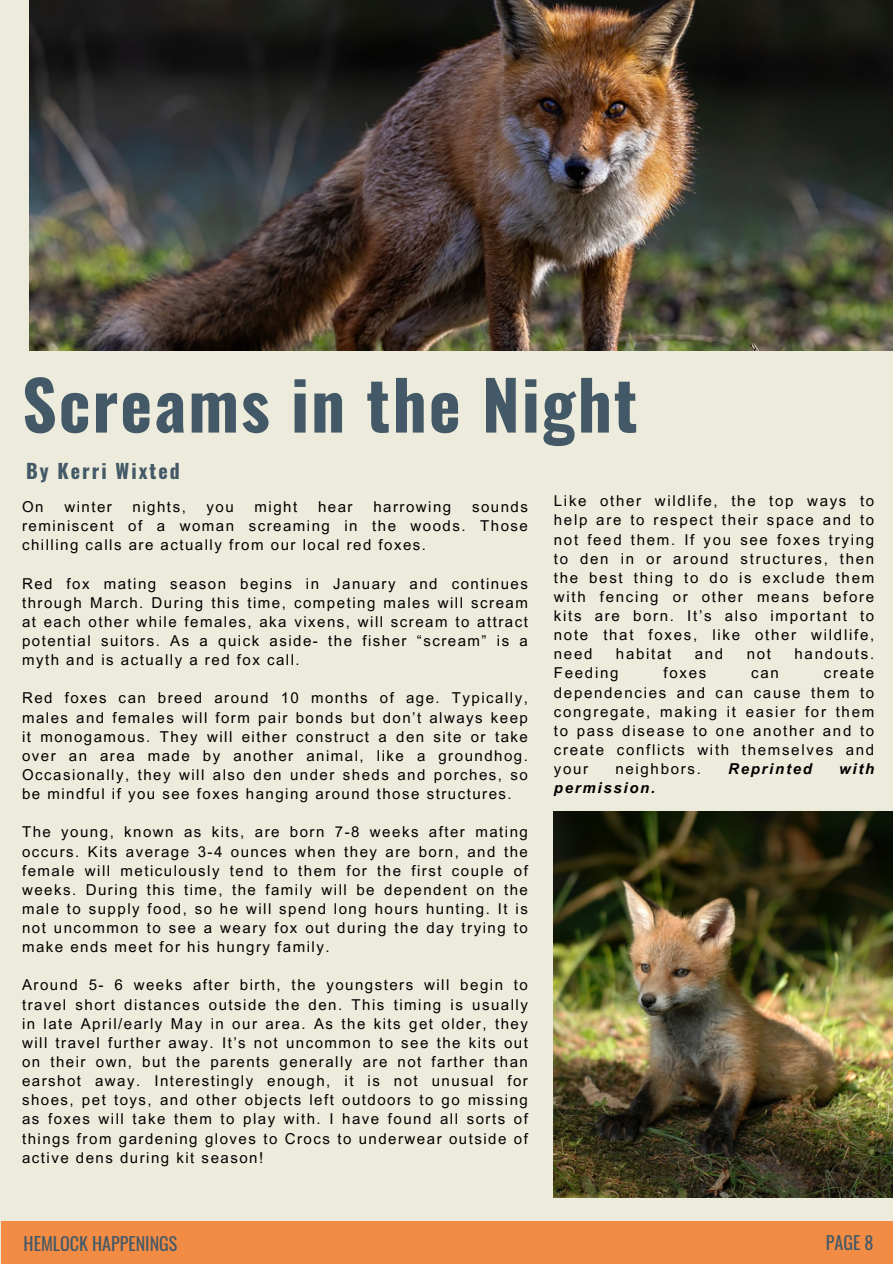
<style>
.page{position:relative;width:893px;height:1264px;background:#fff}
.page>*{position:absolute;margin:0;border:0;box-sizing:border-box;transform-origin:0 0}
.t1{font:700 67.5px "Oswald";letter-spacing:.03em;color:#435967}
.t2{font:700 19.8px "Oswald";letter-spacing:.1em;color:#435967}
.t3{font:18px "Oswald";color:#435967}
.t4{font:15px/19.2px "Arial MT Pro";letter-spacing:.1em;color:#000;text-align:justify}
.t5{font:italic 700 15px "Arial MT Pro";letter-spacing:.115em;color:#000}
</style>
<div class="page">
<div style="left:0;top:0;width:892px;height:1263px;background:#edebdb"></div>
<img style="left:30px;top:0;width:862px;height:350px">
<img style="left:554px;top:811px;width:338px;height:386px">
<div style="left:1px;top:1220px;width:891px;height:43px;background:#f28b43"></div>
<h1 class="t1" style="left:22px;top:352px;width:617px">Screams in the Night</h1>
<h2 class="t2" style="left:26px;top:455px;width:155px">By Kerri Wixted</h2>
<p class="t4" style="left:22px;top:499px;width:23px">On</p>
<p class="t4" style="left:64px;top:499px;width:49px">winter</p>
<p class="t4" style="left:133px;top:499px;width:55px">nights,</p>
<p class="t4" style="left:206px;top:499px;width:29px">you</p>
<p class="t4" style="left:254px;top:499px;width:44px">might</p>
<p class="t4" style="left:318px;top:499px;width:36px">hear</p>
<p class="t4" style="left:373px;top:499px;width:79px">harrowing</p>
<p class="t4" style="left:22px;top:499px;width:507px;text-indent:450px">sounds reminiscent of a woman screaming in the woods. Those chilling calls are actually from our local red foxes.</p>
<p class="t4" style="left:22px;top:575px;width:507px">Red fox mating season begins in January and continues through March. During this time, competing males will scream at each other while females, aka vixens, will scream to attract potential suitors. As a quick aside- the fisher “scream” is a myth and is actually a red fox call.</p>
<p class="t4" style="left:22px;top:690px;width:507px">Red foxes can breed around 10 months of age. Typically, males and females will form pair bonds but don’t always keep it monogamous. They will either construct a den site or take over an area made by another animal, like a groundhog.<br>Occasionally, they will also den under sheds and porches, so be mindful if you see foxes hanging around those structures.</p>
<p class="t4" style="left:22px;top:824px;width:507px">The young, known as kits, are born 7-8 weeks after mating occurs. Kits average 3-4 ounces when they are born, and the female will meticulously tend to them for the first couple of weeks. During this time, the family will be dependent on the male to supply food, so he will spend long hours hunting. It is not uncommon to see a weary fox out during the day trying to make ends meet for his hungry family.</p>
<p class="t4" style="left:22px;top:977px;width:507px">Around 5- 6 weeks after birth, the youngsters will begin to travel short distances outside the den. This timing is usually in late April/early May in our area. As the kits get older, they will travel further away. It’s not uncommon to see the kits out on their own, but the parents generally are not farther than earshot away. Interestingly enough, it is not unusual for shoes, pet toys, and other objects left outdoors to go missing as foxes will take them to play with. I have found all sorts of things from gardening gloves to Crocs to underwear outside of active dens during kit season!</p>
<p class="t4" style="left:554px;top:493px;width:322px">Like other wildlife, the top ways to help are to respect their space and to not feed them. If you see foxes trying to den in or around structures, then the best thing to do is exclude them with fencing or other means before kits are born. It’s also important to note that foxes, like other wildlife, need</p>
<p class="t4" style="left:616px;top:646px;width:57px">habitat</p>
<p class="t4" style="left:694px;top:646px;width:30px">and</p>
<p class="t4" style="left:746px;top:646px;width:26px">not</p>
<p class="t4" style="left:794px;top:646px;width:81px">handouts.</p>
<p class="t4" style="left:554px;top:665px;width:66px">Feeding</p>
<p class="t4" style="left:663px;top:665px;width:44px">foxes</p>
<p class="t4" style="left:751px;top:665px;width:29px">can</p>
<p class="t4" style="left:554px;top:665px;width:322px;text-indent:270px">create dependencies and can cause them to congregate, making it easier for them to pass disease to one another and to create conflicts with themselves and your</p>
<p class="t4" style="left:615px;top:761px;width:87px">neighbors.</p>
<p class="t5" style="left:728px;top:763px;width:85px">Reprinted</p>
<p class="t5" style="left:839px;top:763px;width:37px">with</p>
<p class="t5" style="left:554px;top:782px;width:103px">permission.</p>
<p class="t3" style="left:24px;top:1229px;width:155px">HEMLOCK HAPPENINGS</p>
<p class="t3" style="left:825px;top:1228px;width:49px">PAGE 8</p>
</div>
